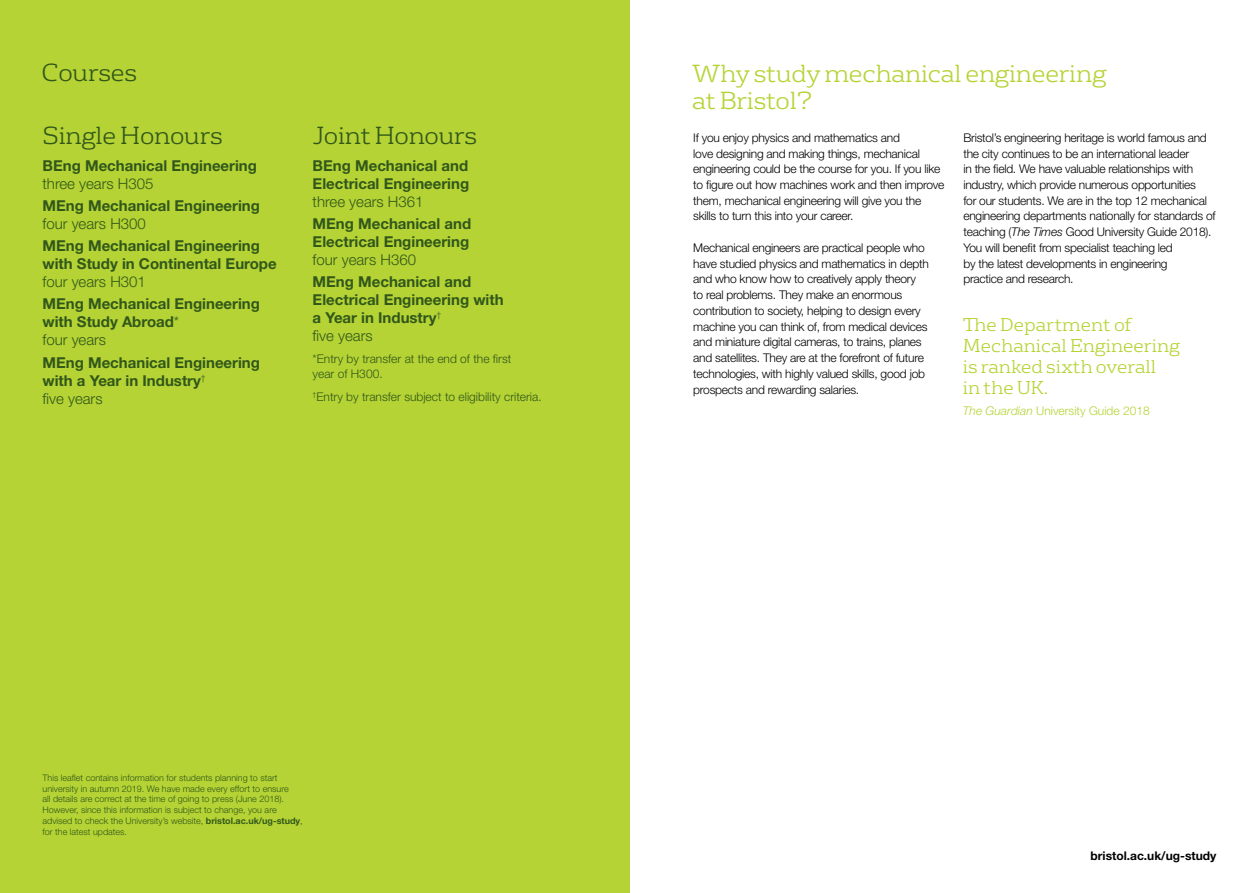
<style>
.page{position:relative;width:1259px;height:893px;background:#fff}
.page>*{position:absolute;margin:0;border:0;box-sizing:border-box;transform-origin:0 0}
.t1{font:300 24px/27px "FS Rufus";letter-spacing:-.01em;color:#b5d334}
.t2{font:300 24px "FS Rufus";letter-spacing:-.01em;color:#31571b}
.t3{font:300 18px/21px "FS Rufus";color:#b5d334}
.t4{font:700 15px/18px "Helvetica Neue";color:#31571b}
.t5{font:300 15px "Helvetica Neue";color:#31571b}
.t6{font:300 12px/15.8px "Helvetica Neue";letter-spacing:-.02em;color:#000}
.t7{font:300 12px/15px "Helvetica Neue";color:#31571b}
.t8{font:300 12px "Helvetica Neue";color:#b5d334}
.t9{font:700 12px "Helvetica Neue";color:#000}
.t10{font:300 9px/10.8px "Helvetica Neue";color:#31571b}
.s1{font-weight:300}
.s2{font-weight:700}
.s3{font-style:italic}
</style>
<div class="page">
<div style="left:0;top:0;width:629px;height:893px;background:#b5d334"></div>
<h1 class="t2" style="left:41px;top:54px;width:97px">Courses</h1>
<h1 class="t2" style="left:43px;top:116px;width:182px">Single Honours</h1>
<p class="t4" style="left:43px;top:156px;width:216px">BEng Mechanical Engineering</p>
<p class="t5" style="left:43px;top:174px;width:112px">three years H305</p>
<p class="t4" style="left:43px;top:196px;width:219px">MEng Mechanical Engineering</p>
<p class="t5" style="left:43px;top:214px;width:105px">four years H300</p>
<p class="t4" style="left:43px;top:236px;width:236px">MEng Mechanical Engineering with Study in Continental Europe</p>
<p class="t5" style="left:43px;top:272px;width:105px">four years H301</p>
<p class="t4" style="left:43px;top:295px;width:219px">MEng Mechanical Engineering with Study Abroad<span class="s1">*<br>four years</span></p>
<p class="t4" style="left:43px;top:353px;width:219px">MEng Mechanical Engineering with a Year in Industry<sup>†<br></sup><span class="s1">five years</span></p>
<h1 class="t2" style="left:313px;top:116px;width:166px">Joint Honours</h1>
<p class="t4" style="left:313px;top:156px;width:158px">BEng Mechanical and<br>Electrical Engineering</p>
<p class="t5" style="left:313px;top:192px;width:112px">three years H361</p>
<p class="t4" style="left:313px;top:214px;width:160px">MEng Mechanical and<br>Electrical Engineering</p>
<p class="t5" style="left:313px;top:250px;width:105px">four years H360</p>
<p class="t4" style="left:313px;top:272px;width:193px">MEng Mechanical and<br>Electrical Engineering with a Year in Industry<sup>†<br></sup><span class="s1">five years</span></p>
<p class="t7" style="left:313px;top:351px;width:200px">*Entry by transfer at the end of the first year of H300.</p>
<p class="t7" style="left:313px;top:388px;width:231px"><sup>†</sup>Entry by transfer subject to eligibility criteria.</p>
<p class="t10" style="left:43px;top:772px;width:262px">This leaflet contains information for students planning to start university in autumn 2019. We have made every effort to ensure<br>all details are correct at the time of going to press (June 2018).<br>However, since this information is subject to change, you are advised to check the University’s website, <span class="s2">bristol.ac.uk/ug-study</span>, for the latest updates.</p>
<h1 class="t1" style="left:692px;top:58px;width:416px">Why study mechanical engineering at Bristol?</h1>
<p class="t6" style="left:693px;top:129px;width:253px">If you enjoy physics and mathematics and<br>love designing and making things, mechanical engineering could be the course for you. If you like to figure out how machines work and then improve them, mechanical engineering will give you the skills to turn this into your career.</p>
<p class="t6" style="left:693px;top:240px;width:237px">Mechanical engineers are practical people who have studied physics and mathematics in depth and who know how to creatively apply theory to real problems. They make an enormous contribution to society, helping to design every machine you can think of, from medical devices and miniature digital cameras, to trains, planes and satellites. They are at the forefront of future technologies, with highly valued skills, good job prospects and rewarding salaries.</p>
<p class="t6" style="left:963px;top:129px;width:254px">Bristol’s engineering heritage is world famous and the city continues to be an international leader<br>in the field. We have valuable relationships with industry, which provide numerous opportunities<br>for our students. We are in the top 12 mechanical engineering departments nationally for standards of teaching (<span class="s3">The Times</span> Good University Guide 2018).<br>You will benefit from specialist teaching led<br>by the latest developments in engineering<br>practice and research.</p>
<h2 class="t3" style="left:963px;top:312px;width:218px">The Department of<br>Mechanical Engineering is ranked sixth overall<br>in the UK.</h2>
<p class="t8" style="left:963px;top:403px;width:188px"><span class="s3">The Guardian</span> University Guide 2018</p>
<p class="t9" style="left:1090px;top:848px;width:127px">bristol.ac.uk/ug-study</p>
</div>
